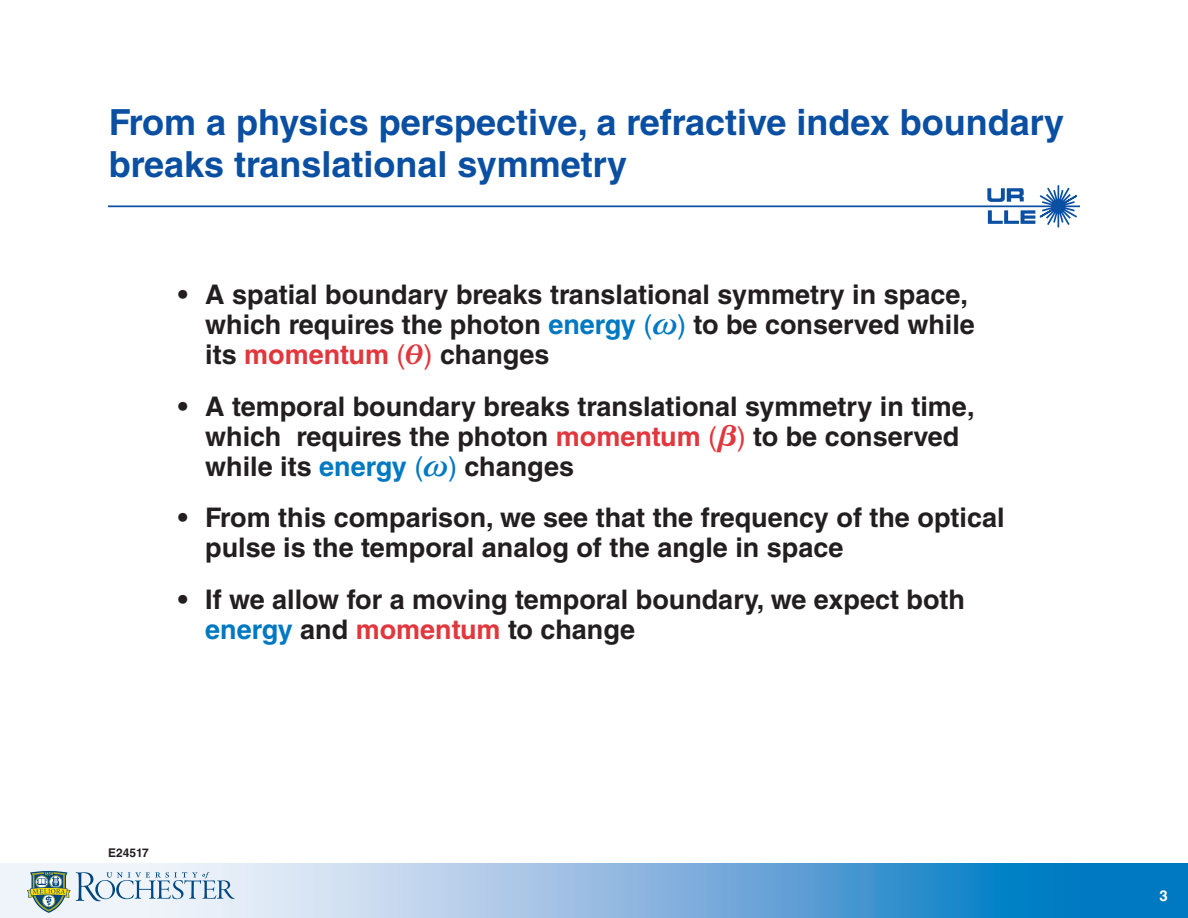
<style>
.page{position:relative;width:1188px;height:918px;background:#fff}
.page>*{position:absolute;margin:0;border:0;box-sizing:border-box;transform-origin:0 0}
.t1{font:700 36px/42px "Helvetica LT Std";color:#0a4fa2}
.Bullet1{font:700 27px/30px "Helvetica LT Std";color:#231f20}
.t2{font:700 15px "Helvetica LT Std";color:#fff}
.t3{font:700 12px "Helvetica LT Std";color:#231f20}
.s1{color:#0079c2}
.s2{font-weight:400;color:#0079c2}
.s3{font-family:"MM Greek";font-style:italic;color:#0079c2}
.s4{color:#e1373d}
.s5{font-weight:400;color:#e1373d}
.s6{font-family:"MM Greek";font-style:italic;color:#e1373d}
</style>
<div class="page">
<svg style="left:987px;top:185px;width:92px;height:43px"></svg>
<hr style="left:108px;top:205px;width:972px;height:2px;background:#0a4fa2">
<svg style="left:0;top:864px;width:1188px;height:54px;background:#77b1dc"></svg>
<svg style="left:27px;top:871px;width:208px;height:42px"></svg>
<p class="t1" style="left:109px;top:100px;width:957px">From a physics perspective, a refractive index boundary breaks translational symmetry</p>
<p class="Bullet1" style="left:205px;top:279px;width:771px;text-indent:-27px">• A spatial boundary breaks translational symmetry in space, which requires the photon <span class="s1">energy</span> <span class="s2">(</span><span class="s3">~</span><span class="s2">)</span> to be conserved while its <span class="s4">momentum</span> <span class="s5">(</span><span class="s6">i</span><span class="s5">)</span> changes</p>
<p class="Bullet1" style="left:205px;top:391px;width:771px;text-indent:-27px">• A temporal boundary breaks translational symmetry in time, which requires the photon <span class="s4">momentum</span> <span class="s5">(</span><span class="s6">b</span><span class="s5">)</span> to be conserved while its <span class="s1">energy</span> <span class="s2">(</span><span class="s3">~</span><span class="s2">)</span> changes</p>
<p class="Bullet1" style="left:205px;top:502px;width:801px;text-indent:-27px">• From this comparison, we see that the frequency of the optical pulse is the temporal analog of the angle in space</p>
<p class="Bullet1" style="left:205px;top:584px;width:761px;text-indent:-27px">• If we allow for a moving temporal boundary, we expect both <span class="s1">energy</span> and <span class="s4">momentum</span> to change</p>
<p class="t3" style="left:108px;top:846px;width:42px">E24517</p>
<p class="t2" style="left:1159px;top:887px;width:10px">3</p>
</div>
